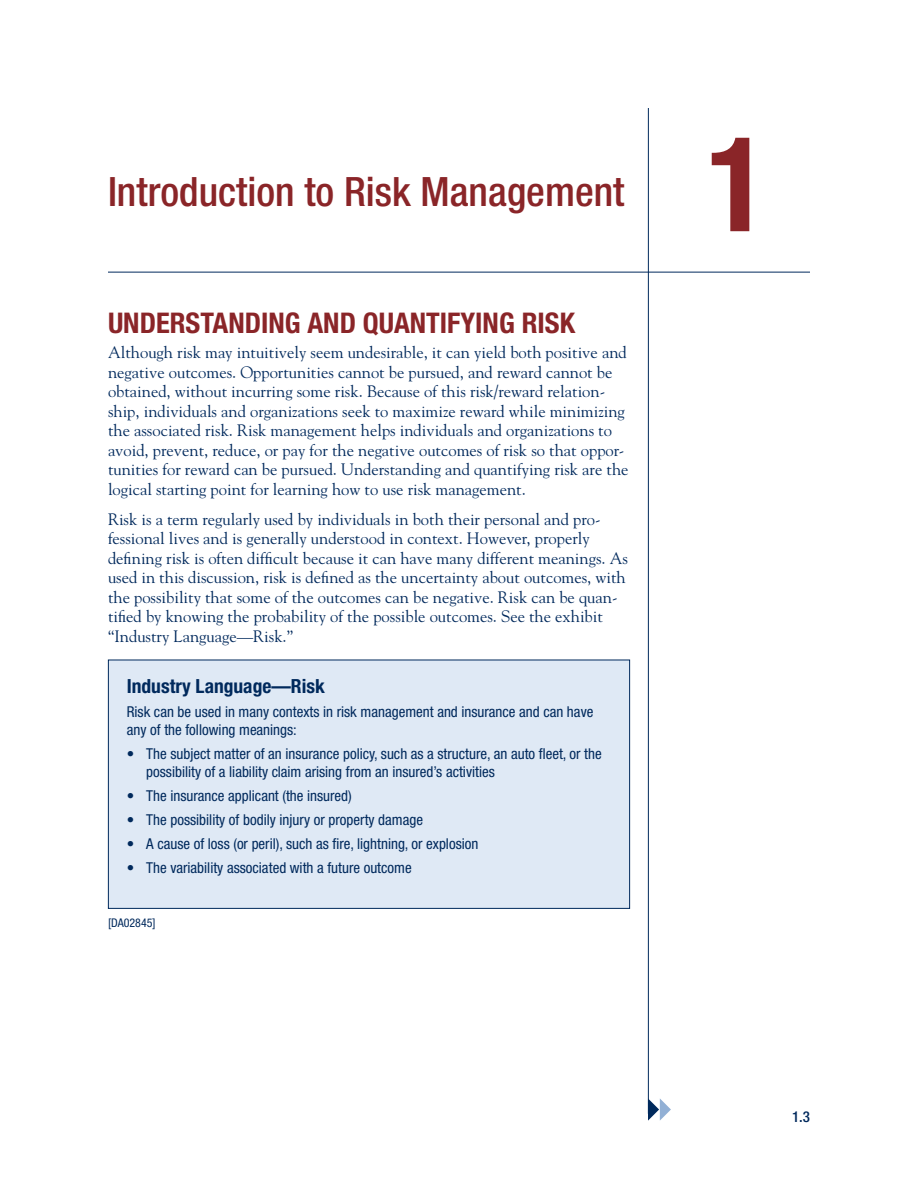
<style>
.page{position:relative;width:918px;height:1188px;background:#fff}
.page>*{position:absolute;margin:0;border:0;box-sizing:border-box;transform-origin:0 0}
.t1{font:700 condensed 132px "Helvetica Neue";color:#8a2528}
.t2{font:500 condensed 40.5px "Helvetica Neue";color:#8a2528}
.t3{font:700 condensed 28.5px "Helvetica Neue";color:#8a2528}
.t4{font:700 condensed 19.5px "Helvetica Neue";color:#00295c}
.t5{font:16.5px/19.5px "Goudy";color:#00295c}
.t6{font:condensed 15px/18px "Helvetica Neue";color:#00295c}
.t7{font:500 condensed 15px "Helvetica Neue";color:#00295c}
.t8{font:condensed 12px "Helvetica Neue";color:#00295c}
</style>
<div class="page">
<hr style="left:108px;top:272px;width:702px;height:1px;background:#00295c">
<hr style="left:648px;top:108px;width:1px;height:1006px;background:#00295c">
<svg style="left:648px;top:1098px;width:23px;height:23px"></svg>
<div style="left:108px;top:660px;width:522px;height:248px;background:#dfe9f5"></div>
<div style="left:108px;top:660px;width:522px;height:249px;border:1px solid #00295c"></div>
<h2 class="t2" style="left:108px;top:167px;width:518px">Introduction to Risk Management</h2>
<h3 class="t3" style="left:108px;top:305px;width:469px">UNDERSTANDING AND QUANTIFYING RISK</h3>
<p class="t5" style="left:108px;top:342px;width:522px">Although risk may intuitively seem undesirable, it can yield both positive and negative outcomes. Opportunities cannot be pursued, and reward cannot be obtained, without incurring some risk. Because of this risk/reward relation&shy;ship, individuals and organizations seek to maximize reward while minimizing the associated risk. Risk management helps individuals and organizations to avoid, prevent, reduce, or pay for the negative outcomes of risk so that oppor&shy;tunities for reward can be pursued. Understanding and quantifying risk are the logical starting point for learning how to use risk management.</p>
<p class="t5" style="left:108px;top:509px;width:522px">Risk is a term regularly used by individuals in both their personal and pro&shy;fessional lives and is generally understood in context. However, properly defining risk is often difficult because it can have many different meanings. As used in this discussion, risk is defined as the uncertainty about outcomes, with the possibility that some of the outcomes can be negative. Risk can be quan&shy;tified by knowing the probability of the possible outcomes. See the exhibit “Industry Language—Risk.”</p>
<p class="t4" style="left:127px;top:675px;width:200px">Industry Language—Risk</p>
<p class="t6" style="left:127px;top:703px;width:468px">Risk can be used in many contexts in risk management and insurance and can have any of the following meanings:</p>
<p class="t6" style="left:146px;top:745px;width:457px;text-indent:-20px">• The subject matter of an insurance policy, such as a structure, an auto fleet, or the possibility of a liability claim arising from an insured’s activities</p>
<p class="t6" style="left:127px;top:787px;width:227px">• The insurance applicant (the insured)</p>
<p class="t6" style="left:127px;top:811px;width:298px">• The possibility of bodily injury or property damage</p>
<p class="t6" style="left:127px;top:835px;width:353px">• A cause of loss (or peril), such as fire, lightning, or explosion</p>
<p class="t6" style="left:127px;top:859px;width:286px">• The variability associated with a future outcome</p>
<p class="t8" style="left:108px;top:916px;width:49px">[DA02845]</p>
<h1 class="t1" style="left:706px;top:104px;width:65px">1</h1>
<p class="t7" style="left:792px;top:1108px;width:19px">1.3</p>
</div>
